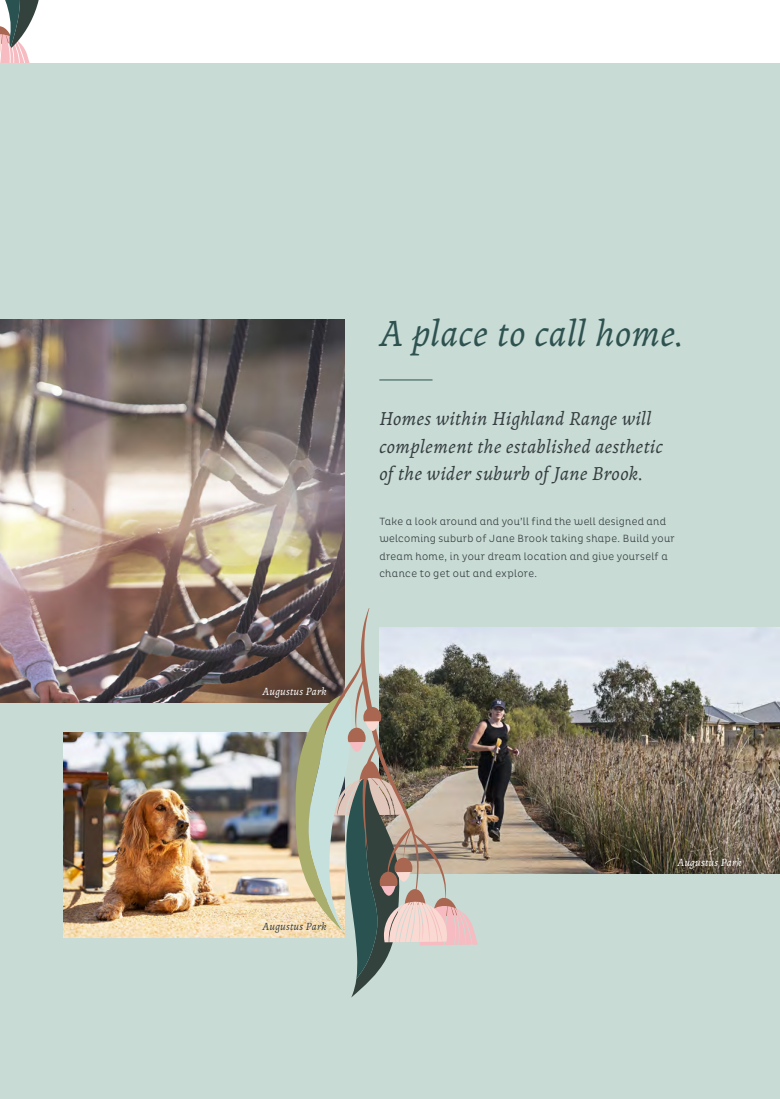
<style>
.page{position:relative;width:780px;height:1099px;background:#fff}
.page>*{position:absolute;margin:0;border:0;box-sizing:border-box;transform-origin:0 0}
.t1{font:italic 43.75px "Landa";letter-spacing:.015em;color:#2e5250}
.Intro_copy-18pt{font:italic 22.5px/27.5px "Landa";letter-spacing:.015em;color:#353d40}
.t2{font:italic 12.5px "Landa";letter-spacing:.02em;color:#fff}
.t3{font:italic 12.5px "Landa";letter-spacing:.02em;color:#353d40}
.body_copy-8_5pt{font:300 10.62px/17.5px "Pluto Cond";letter-spacing:.03em;color:#353d40}
</style>
<div class="page">
<svg style="left:0;top:0;width:42px;height:64px"></svg>
<div style="left:0;top:64px;width:780px;height:1034px;background:#c8dbd4"></div>
<hr style="left:379px;top:379px;width:53px;height:1px;background:#2e5250">
<img style="left:64px;top:732px;width:231px;height:205px">
<img style="left:0;top:320px;width:344px;height:382px">
<img style="left:477px;top:627px;width:303px;height:246px">
<img style="left:295px;top:608px;width:182px;height:389px">
<p class="t2" style="left:262px;top:684px;width:66px">Augustus Park</p>
<p class="t1" style="left:379px;top:306px;width:304px">A place to call home.</p>
<p class="Intro_copy-18pt" style="left:379px;top:404px;width:285px">Homes within Highland Range will complement the established aesthetic of the wider suburb of Jane Brook.</p>
<p class="body_copy-8_5pt" style="left:379px;top:512px;width:297px">Take a look around and you’ll find the well designed and welcoming suburb of Jane Brook taking shape. Build your dream home, in your dream location and give yourself a chance to get out and explore.</p>
<p class="t3" style="left:262px;top:918px;width:66px">Augustus Park</p>
<p class="t2" style="left:677px;top:855px;width:66px">Augustus Park</p>
</div>
